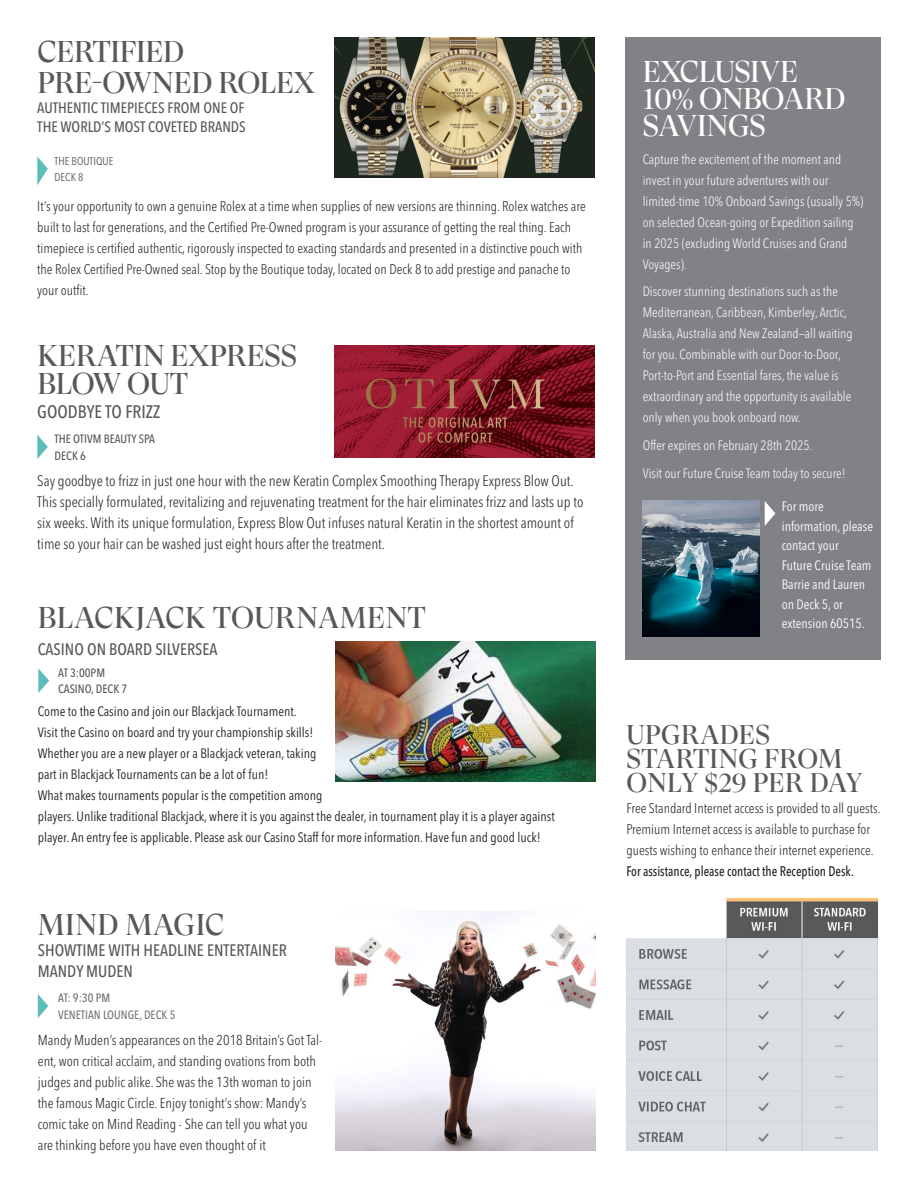
<style>
.page{position:relative;width:918px;height:1188px;background:#fff}
.page>*{position:absolute;margin:0;border:0;box-sizing:border-box;transform-origin:0 0}
.t1{font:30px/31.5px "GT Super Display";letter-spacing:-.01em;color:#57585a}
.t2{font:30px "GT Super Display";letter-spacing:.01em;color:#57585a}
.t3{font:30px/27px "GT Super Display";letter-spacing:-.02em;color:#fff}
.t4{font:27px/24px "GT Super Display";letter-spacing:.01em;color:#57585a}
.t5{font:500 condensed 18px "Avenir Next LT Pro";color:#57585a}
.t6{font:500 condensed 16.5px/21px "Avenir Next LT Pro";color:#57585a}
.t7{font:300 condensed 15px/21px "Avenir Next LT Pro";color:#231f20}
.t8{font:500 condensed 15px/19.5px "Avenir Next LT Pro";color:#57585a}
.t9{font:300 condensed 14.25px/21px "Avenir Next LT Pro";color:#231f20}
.Page_2_-_Body_Text_Article{font:300 condensed 13.8px/21px "Avenir Next LT Pro";color:#231f20}
.Page_2_-_Body_Text_Article-2{font:500 condensed 13.8px "Avenir Next LT Pro";color:#231f20;scale:.92 1}
.t10{font:300 condensed 13.5px/21px "Avenir Next LT Pro";color:#fff}
.t11{font:condensed 13.5px/21px "Avenir Next LT Pro";color:#231f20}
.For_more_Info{font:condensed 13.5px/19.5px "Avenir Next LT Pro";color:#fff}
.t12{font:500 condensed 12px/16.5px "Avenir Next LT Pro";color:#57585a}
.t13{font:500 condensed 12px/16.5px "Avenir Next LT Pro";color:#72767c}
.t14{font:condensed 11.25px/16.5px "Avenir Next LT Pro";color:#57585a}
.s1{color:#6c6d70}
</style>
<div class="page">
<img style="left:626px;top:898px;width:253px;height:252px">
<svg style="left:37px;top:156px;width:11px;height:29px"></svg>
<img style="left:335px;top:38px;width:259px;height:139px">
<img style="left:335px;top:345px;width:259px;height:112px">
<svg style="left:37px;top:435px;width:11px;height:24px"></svg>
<img style="left:336px;top:912px;width:259px;height:238px">
<svg style="left:38px;top:994px;width:10px;height:24px"></svg>
<div style="left:626px;top:38px;width:255px;height:622px;background:#808285"></div>
<img style="left:643px;top:501px;width:117px;height:136px">
<svg style="left:765px;top:501px;width:10px;height:25px"></svg>
<img style="left:336px;top:642px;width:259px;height:140px">
<svg style="left:38px;top:668px;width:11px;height:25px"></svg>
<p class="t1" style="left:37px;top:37px;width:279px">CERTIFIED<br>PRE-OWNED ROLEX</p>
<p class="t8" style="left:37px;top:98px;width:210px">AUTHENTIC TIMEPIECES FROM ONE OF<br>THE WORLD’S MOST COVETED BRANDS</p>
<p class="t14" style="left:55px;top:153px;width:60px">THE BOUTIQUE<br>DECK 8</p>
<p class="Page_2_-_Body_Text_Article" style="left:37px;top:196px;width:550px">It’s your opportunity to own a genuine Rolex at a time when supplies of new versions are thinning. Rolex watches are built to last for generations, and the Certified Pre-Owned program is your assurance of getting the real thing. Each timepiece is certified authentic, rigorously inspected to exacting standards and presented in a distinctive pouch with the Rolex Certified Pre-Owned seal. Stop by the Boutique today, located on Deck 8 to add prestige and panache to your outfit.</p>
<p class="t1" style="left:37px;top:342px;width:261px;line-height:28.5px">KERATIN EXPRESS<br>BLOW OUT</p>
<p class="t5" style="left:37px;top:401px;width:125px">GOODBYE TO FRIZZ</p>
<p class="t12" style="left:54px;top:431px;width:102px">THE OTIVM BEAUTY SPA<br>DECK 6</p>
<p class="t7" style="left:37px;top:471px;width:548px">Say goodbye to frizz in just one hour with the new Keratin Complex Smoothing Therapy Express Blow Out.<br>This specially formulated, revitalizing and rejuvenating treatment for the hair eliminates frizz and lasts up to six weeks. With its unique formulation, Express Blow Out infuses natural Keratin in the shortest amount of time so your hair can be washed just eight hours after the treatment.</p>
<p class="t2" style="left:38px;top:602px;width:389px">BLACKJACK TOURNAMENT</p>
<p class="t6" style="left:38px;top:639px;width:181px">CASINO ON BOARD SILVERSEA</p>
<p class="t12" style="left:58px;top:665px;width:48px">AT 3:00PM</p>
<p class="t12" style="left:58px;top:681px;width:71px">CASINO, DECK 7</p>
<p class="t11" style="left:38px;top:700px;width:519px">Come to the Casino and join our Blackjack Tournament.<br>Visit the Casino on board and try your championship skills!<br>Whether you are a new player or a Blackjack veteran, taking<br>part in Blackjack Tournaments can be a lot of fun!<br>What makes tournaments popular is the competition among<br>players. Unlike traditional Blackjack, where it is you against the dealer, in tournament play it is a player against player. An entry fee is applicable. Please ask our Casino Staff for more information. Have fun and good luck!</p>
<p class="t2" style="left:38px;top:909px;width:188px">MIND MAGIC</p>
<p class="t6" style="left:38px;top:939px;width:251px">SHOWTIME WITH HEADLINE ENTERTAINER<br>MANDY MUDEN</p>
<p class="t13" style="left:58px;top:990px;width:119px"><span class="s1">AT: 9:30 PM<br></span>VENETIAN LOUNGE, DECK 5</p>
<p class="t9" style="left:38px;top:1029px;width:286px">Mandy Muden’s appearances on the 2018 Britain’s Got Tal&shy;ent, won critical acclaim, and standing ovations from both judges and public alike. She was the 13th woman to join the famous Magic Circle. Enjoy tonight’s show: Mandy’s comic take on Mind Reading - She can tell you what you are thinking before you have even thought of it</p>
<p class="t3" style="left:643px;top:59px;width:204px">EXCLUSIVE<br>10% ONBOARD<br>SAVINGS</p>
<p class="t10" style="left:643px;top:149px;width:222px">Capture the excitement of the moment and invest in your future adventures with our limited-time 10% Onboard Savings (usually 5%) on selected Ocean-going or Expedition sailing in 2025 (excluding World Cruises and Grand Voyages).</p>
<p class="t10" style="left:643px;top:281px;width:211px">Discover stunning destinations such as the Mediterranean, Caribbean, Kimberley, Arctic, Alaska, Australia and New Zealand—all waiting for you. Combinable with our Door-to-Door, Port-to-Port and Essential fares, the value is extraordinary and the opportunity is available only when you book onboard now.</p>
<p class="t10" style="left:643px;top:435px;width:171px">Offer expires on February 28th 2025.</p>
<p class="t10" style="left:643px;top:463px;width:204px">Visit our Future Cruise Team today to secure!</p>
<p class="For_more_Info" style="left:782px;top:497px;width:93px">For more information, please contact your</p>
<p class="For_more_Info" style="left:782px;top:555px;width:91px">Future Cruise Team<br>Barrie and Lauren</p>
<p class="For_more_Info" style="left:782px;top:594px;width:63px">on Deck 5, or</p>
<p class="For_more_Info" style="left:782px;top:614px;width:85px">extension 60515.</p>
<p class="t4" style="left:627px;top:724px;width:238px">UPGRADES<br>STARTING FROM<br>ONLY $29 PER DAY</p>
<p class="Page_2_-_Body_Text_Article" style="left:626px;top:798px;width:256px">Free Standard Internet access is provided to all guests.<br>Premium Internet access is available to purchase for guests wishing to enhance their internet experience.</p>
<p class="Page_2_-_Body_Text_Article-2" style="left:626px;top:863px;width:249px">For assistance, please contact the Reception Desk.</p>
</div>
